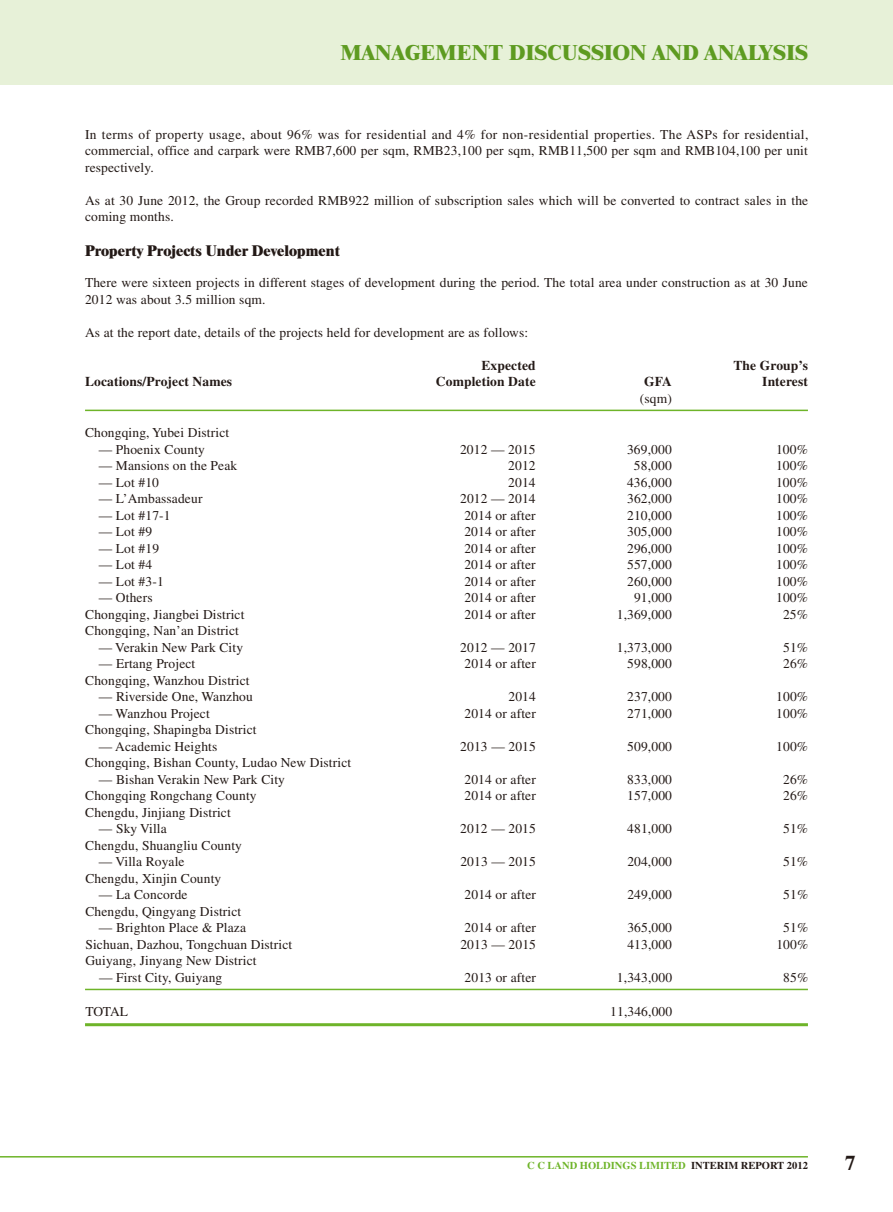
<style>
.page{position:relative;width:893px;height:1212px;background:#fff}
.page>*{position:absolute;margin:0;border:0;box-sizing:border-box;transform-origin:0 0}
.t1{font:800 21px "Times LT Std";letter-spacing:.01em;color:#5e9b21}
.t2{font:700 21px "Times LT Std";color:#231916}
.t3{font:800 15px "Times LT Std";color:#231916}
.t4{font:13.5px/16.5px "Times LT Std";letter-spacing:.01em;color:#231916}
.t5{font:700 13.5px "Times LT Std";letter-spacing:.01em;color:#231916}
.t6{font:700 10.5px "Times LT Std";color:#6eb429}
.s1{color:#231916}
</style>
<div class="page">
<div style="left:0;top:0;width:893px;height:85px;background:#e7f1d8"></div>
<hr style="left:0;top:1156px;width:808px;height:1px;background:#6eb429">
<hr style="left:85px;top:410px;width:723px;height:1px;background:#6eb429">
<hr style="left:85px;top:989px;width:723px;height:1px;background:#6eb429">
<hr style="left:85px;top:1023px;width:723px;height:3px;background:#6eb429">
<h1 class="t1" style="left:341px;top:40px;width:468px">MANAGEMENT DISCUSSION AND ANALYSIS</h1>
<p class="t4" style="left:85px;top:126px;width:725px;text-align:justify">In terms of property usage, about 96% was for residential and 4% for non-residential properties. The ASPs for residential, commercial, office and carpark were RMB7,600 per sqm, RMB23,100 per sqm, RMB11,500 per sqm and RMB104,100 per unit respectively.</p>
<p class="t4" style="left:85px;top:192px;width:725px">As at 30 June 2012, the Group recorded RMB922 million of subscription sales which will be converted to contract sales in the coming months.</p>
<p class="t3" style="left:85px;top:241px;width:256px">Property Projects Under Development</p>
<p class="t4" style="left:85px;top:274px;width:724px">There were sixteen projects in different stages of development during the period. The total area under construction as at 30 June<br>2012 was about 3.5 million sqm.</p>
<p class="t4" style="left:85px;top:324px;width:445px">As at the report date, details of the projects held for development are as follows:</p>
<p class="t5" style="left:481px;top:357px;width:56px">Expected</p>
<p class="t5" style="left:733px;top:357px;width:76px">The Group’s</p>
<p class="t5" style="left:85px;top:374px;width:149px">Locations/Project Names</p>
<p class="t5" style="left:436px;top:374px;width:101px">Completion Date</p>
<p class="t5" style="left:644px;top:374px;width:29px">GFA</p>
<p class="t5" style="left:762px;top:374px;width:47px">Interest</p>
<p class="t4" style="left:640px;top:390px;width:34px">(sqm)</p>
<p class="t4" style="left:85px;top:424px;width:146px">Chongqing, Yubei District</p>
<p class="t4" style="left:99px;top:441px;width:108px">— Phoenix County</p>
<p class="t4" style="left:460px;top:441px;width:77px">2012 — 2015</p>
<p class="t4" style="left:627px;top:441px;width:46px">369,000</p>
<p class="t4" style="left:776px;top:441px;width:33px">100%</p>
<p class="t4" style="left:99px;top:457px;width:140px">— Mansions on the Peak</p>
<p class="t4" style="left:508px;top:457px;width:29px">2012</p>
<p class="t4" style="left:634px;top:457px;width:39px">58,000</p>
<p class="t4" style="left:776px;top:457px;width:33px">100%</p>
<p class="t4" style="left:99px;top:474px;width:62px">— Lot #10</p>
<p class="t4" style="left:508px;top:474px;width:29px">2014</p>
<p class="t4" style="left:627px;top:474px;width:46px">436,000</p>
<p class="t4" style="left:776px;top:474px;width:33px">100%</p>
<p class="t4" style="left:99px;top:490px;width:105px">— L’Ambassadeur</p>
<p class="t4" style="left:460px;top:490px;width:77px">2012 — 2014</p>
<p class="t4" style="left:627px;top:490px;width:46px">362,000</p>
<p class="t4" style="left:776px;top:490px;width:33px">100%</p>
<p class="t4" style="left:99px;top:507px;width:73px">— Lot #17-1</p>
<p class="t4" style="left:464px;top:507px;width:73px">2014 or after</p>
<p class="t4" style="left:627px;top:507px;width:46px">210,000</p>
<p class="t4" style="left:776px;top:507px;width:33px">100%</p>
<p class="t4" style="left:99px;top:523px;width:55px">— Lot #9</p>
<p class="t4" style="left:464px;top:523px;width:73px">2014 or after</p>
<p class="t4" style="left:627px;top:523px;width:46px">305,000</p>
<p class="t4" style="left:776px;top:523px;width:33px">100%</p>
<p class="t4" style="left:99px;top:540px;width:62px">— Lot #19</p>
<p class="t4" style="left:464px;top:540px;width:73px">2014 or after</p>
<p class="t4" style="left:627px;top:540px;width:46px">296,000</p>
<p class="t4" style="left:776px;top:540px;width:33px">100%</p>
<p class="t4" style="left:99px;top:556px;width:55px">— Lot #4</p>
<p class="t4" style="left:464px;top:556px;width:73px">2014 or after</p>
<p class="t4" style="left:627px;top:556px;width:46px">557,000</p>
<p class="t4" style="left:776px;top:556px;width:33px">100%</p>
<p class="t4" style="left:99px;top:573px;width:66px">— Lot #3-1</p>
<p class="t4" style="left:464px;top:573px;width:73px">2014 or after</p>
<p class="t4" style="left:627px;top:573px;width:46px">260,000</p>
<p class="t4" style="left:776px;top:573px;width:33px">100%</p>
<p class="t4" style="left:99px;top:589px;width:55px">— Others</p>
<p class="t4" style="left:464px;top:589px;width:73px">2014 or after</p>
<p class="t4" style="left:634px;top:589px;width:39px">91,000</p>
<p class="t4" style="left:776px;top:589px;width:33px">100%</p>
<p class="t4" style="left:85px;top:606px;width:161px">Chongqing, Jiangbei District</p>
<p class="t4" style="left:464px;top:606px;width:73px">2014 or after</p>
<p class="t4" style="left:617px;top:606px;width:57px">1,369,000</p>
<p class="t4" style="left:783px;top:606px;width:27px">25%</p>
<p class="t4" style="left:85px;top:622px;width:155px">Chongqing, Nan’an District</p>
<p class="t4" style="left:99px;top:639px;width:146px">— Verakin New Park City</p>
<p class="t4" style="left:460px;top:639px;width:77px">2012 — 2017</p>
<p class="t4" style="left:617px;top:639px;width:57px">1,373,000</p>
<p class="t4" style="left:783px;top:639px;width:27px">51%</p>
<p class="t4" style="left:99px;top:655px;width:98px">— Ertang Project</p>
<p class="t4" style="left:464px;top:655px;width:73px">2014 or after</p>
<p class="t4" style="left:627px;top:655px;width:46px">598,000</p>
<p class="t4" style="left:783px;top:655px;width:27px">26%</p>
<p class="t4" style="left:85px;top:672px;width:166px">Chongqing, Wanzhou District</p>
<p class="t4" style="left:99px;top:688px;width:156px">— Riverside One, Wanzhou</p>
<p class="t4" style="left:508px;top:688px;width:29px">2014</p>
<p class="t4" style="left:627px;top:688px;width:46px">237,000</p>
<p class="t4" style="left:776px;top:688px;width:33px">100%</p>
<p class="t4" style="left:99px;top:705px;width:112px">— Wanzhou Project</p>
<p class="t4" style="left:464px;top:705px;width:73px">2014 or after</p>
<p class="t4" style="left:627px;top:705px;width:46px">271,000</p>
<p class="t4" style="left:776px;top:705px;width:33px">100%</p>
<p class="t4" style="left:85px;top:721px;width:173px">Chongqing, Shapingba District</p>
<p class="t4" style="left:99px;top:738px;width:120px">— Academic Heights</p>
<p class="t4" style="left:460px;top:738px;width:77px">2013 — 2015</p>
<p class="t4" style="left:627px;top:738px;width:46px">509,000</p>
<p class="t4" style="left:776px;top:738px;width:33px">100%</p>
<p class="t4" style="left:85px;top:754px;width:267px">Chongqing, Bishan County, Ludao New District</p>
<p class="t4" style="left:99px;top:771px;width:188px">— Bishan Verakin New Park City</p>
<p class="t4" style="left:465px;top:771px;width:73px">2014 or after</p>
<p class="t4" style="left:627px;top:771px;width:46px">833,000</p>
<p class="t4" style="left:783px;top:771px;width:27px">26%</p>
<p class="t4" style="left:85px;top:787px;width:173px">Chongqing Rongchang County</p>
<p class="t4" style="left:465px;top:787px;width:73px">2014 or after</p>
<p class="t4" style="left:627px;top:787px;width:46px">157,000</p>
<p class="t4" style="left:783px;top:787px;width:27px">26%</p>
<p class="t4" style="left:85px;top:804px;width:147px">Chengdu, Jinjiang District</p>
<p class="t4" style="left:99px;top:820px;width:69px">— Sky Villa</p>
<p class="t4" style="left:460px;top:820px;width:77px">2012 — 2015</p>
<p class="t4" style="left:627px;top:820px;width:46px">481,000</p>
<p class="t4" style="left:783px;top:820px;width:27px">51%</p>
<p class="t4" style="left:85px;top:837px;width:158px">Chengdu, Shuangliu County</p>
<p class="t4" style="left:99px;top:853px;width:87px">— Villa Royale</p>
<p class="t4" style="left:460px;top:853px;width:77px">2013 — 2015</p>
<p class="t4" style="left:627px;top:853px;width:46px">204,000</p>
<p class="t4" style="left:783px;top:853px;width:27px">51%</p>
<p class="t4" style="left:85px;top:870px;width:137px">Chengdu, Xinjin County</p>
<p class="t4" style="left:99px;top:886px;width:90px">— La Concorde</p>
<p class="t4" style="left:465px;top:886px;width:73px">2014 or after</p>
<p class="t4" style="left:627px;top:886px;width:46px">249,000</p>
<p class="t4" style="left:783px;top:886px;width:27px">51%</p>
<p class="t4" style="left:85px;top:903px;width:157px">Chengdu, Qingyang District</p>
<p class="t4" style="left:99px;top:919px;width:149px">— Brighton Place &amp; Plaza</p>
<p class="t4" style="left:465px;top:919px;width:73px">2014 or after</p>
<p class="t4" style="left:627px;top:919px;width:46px">365,000</p>
<p class="t4" style="left:783px;top:919px;width:27px">51%</p>
<p class="t4" style="left:85px;top:936px;width:208px">Sichuan, Dazhou, Tongchuan District</p>
<p class="t4" style="left:460px;top:936px;width:77px">2013 — 2015</p>
<p class="t4" style="left:627px;top:936px;width:46px">413,000</p>
<p class="t4" style="left:776px;top:936px;width:33px">100%</p>
<p class="t4" style="left:85px;top:952px;width:173px">Guiyang, Jinyang New District</p>
<p class="t4" style="left:99px;top:969px;width:125px">— First City, Guiyang</p>
<p class="t4" style="left:465px;top:969px;width:73px">2013 or after</p>
<p class="t4" style="left:617px;top:969px;width:57px">1,343,000</p>
<p class="t4" style="left:783px;top:969px;width:27px">85%</p>
<p class="t4" style="left:85px;top:1003px;width:44px">TOTAL</p>
<p class="t4" style="left:610px;top:1003px;width:63px">11,346,000</p>
<p class="t6" style="left:527px;top:1159px;width:282px">C C LAND HOLDINGS LIMITED <span class="s1">INTERIM REPORT 2012</span></p>
<h1 class="t2" style="left:845px;top:1150px;width:12px">7</h1>
</div>
